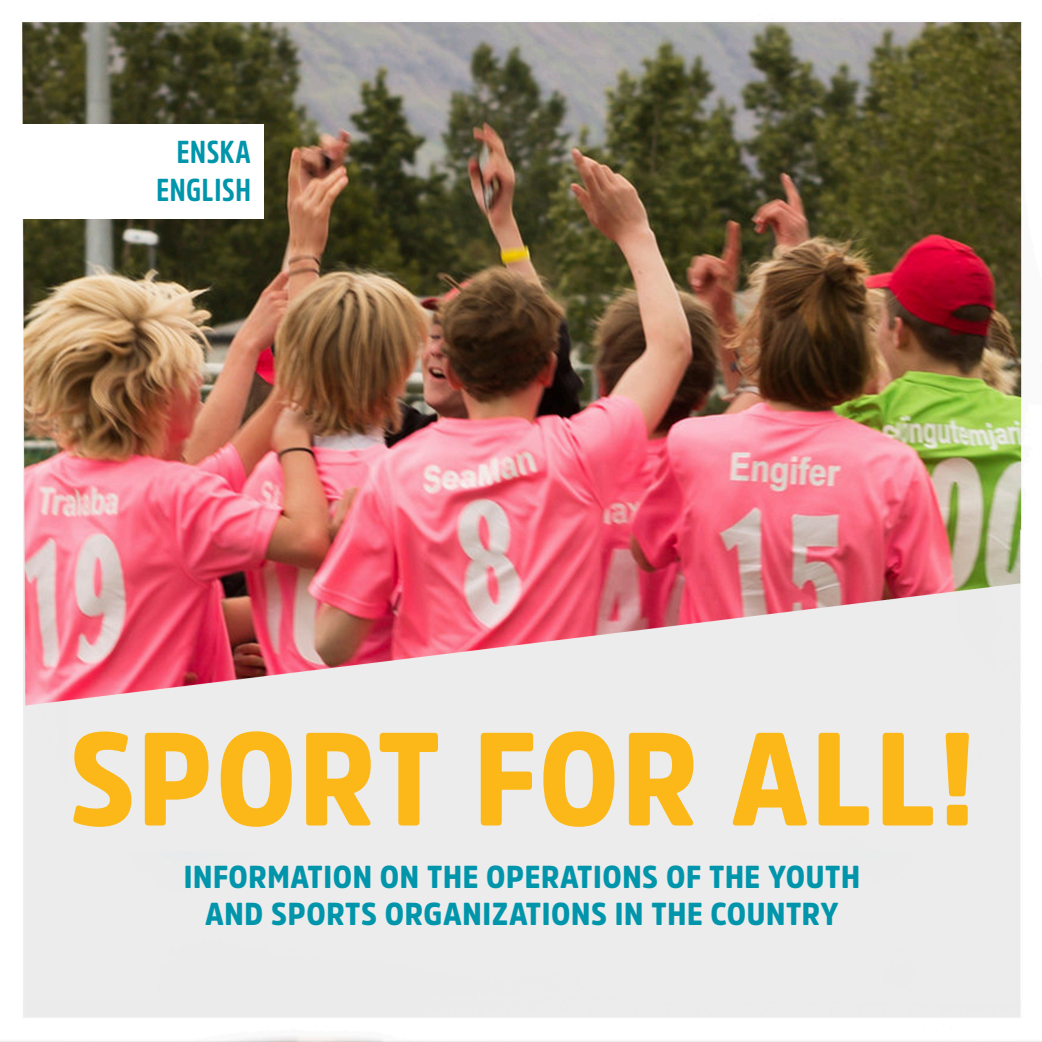
<style>
.page{position:relative;width:1042px;height:1042px;background:#fff}
.page>*{position:absolute;margin:0;border:0;box-sizing:border-box;transform-origin:0 0}
.t1{font:900 131.25px "Amsi Pro Narw";letter-spacing:.02em;color:#fcb819}
.t2{font:900 31.5px "Amsi Pro Narw";letter-spacing:.02em;color:#0095ab}
.t3{font:700 31.5px "Amsi Pro Cond";letter-spacing:.02em;color:#0095ab}
</style>
<div class="page">
<img style="left:0;top:22px;width:1042px;height:1020px">
<div style="left:0;top:124px;width:264px;height:95px;background:#fff"></div>
<p class="t3" style="left:177px;top:131px;width:76px">ENSKA</p>
<p class="t3" style="left:156px;top:168px;width:96px">ENGLISH</p>
<p class="t1" style="left:69px;top:689px;width:908px">SPORT FOR ALL!</p>
<p class="t2" style="left:184px;top:855px;width:677px">INFORMATION ON THE OPERATIONS OF THE YOUTH</p>
<p class="t2" style="left:205px;top:892px;width:635px">AND SPORTS ORGANIZATIONS IN THE COUNTRY</p>
</div>
